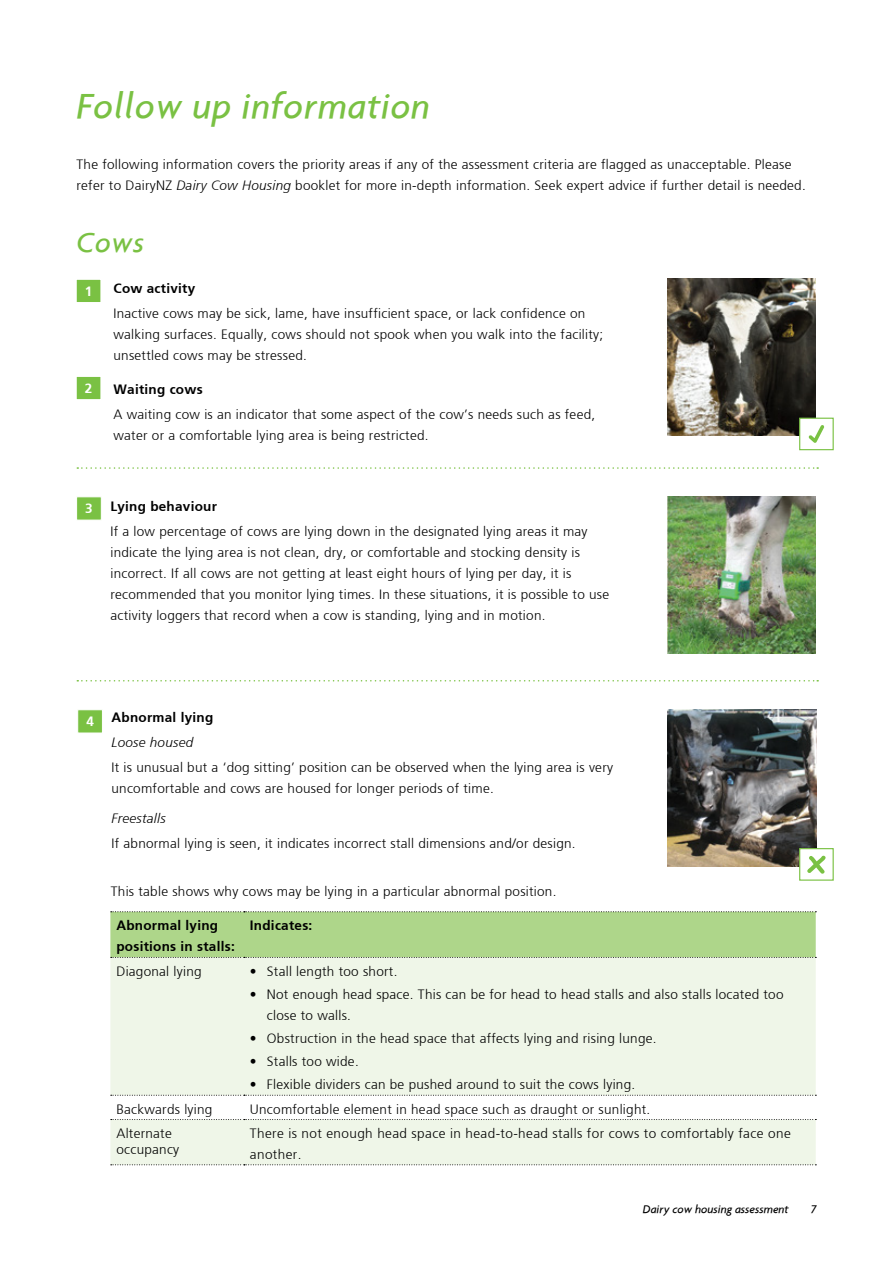
<style>
.page{position:relative;width:893px;height:1263px;background:#fff}
.page>*{position:absolute;margin:0;border:0;box-sizing:border-box;transform-origin:0 0}
.t1{font:italic 500 37.5px "Agenda";letter-spacing:.02em;color:#7ac143}
.t2{font:italic 500 30px "Agenda";color:#7ac143}
.t3{font:300 13.5px/21px "Frutiger";letter-spacing:.02em;color:#000}
.t4{font:700 13.5px/21px "Frutiger";letter-spacing:.02em;color:#000}
.t5{font:italic 300 13.5px "Frutiger";letter-spacing:.02em;color:#000}
.t6{font:700 13.5px "Frutiger";color:#fff}
.t7{font:italic 500 12px "Agenda";color:#000}
.s1{font-style:italic}
</style>
<div class="page">
<img style="left:667px;top:709px;width:149px;height:157px">
<div style="left:77px;top:709px;width:26px;height:24px;background:#7ac143;border:1px solid #fff"></div>
<svg style="left:110px;top:958px;width:706px;height:207px;background:#f0f6ea"></svg>
<div style="left:110px;top:911px;width:706px;height:47px;background:#aed68a"></div>
<svg style="left:111px;top:1095px;width:705px;height:1px"></svg>
<svg style="left:111px;top:1119px;width:705px;height:1px"></svg>
<svg style="left:111px;top:1164px;width:705px;height:1px"></svg>
<img style="left:667px;top:279px;width:149px;height:157px">
<div style="left:76px;top:279px;width:25px;height:24px;background:#7ac143;border:1px solid #fff"></div>
<div style="left:76px;top:376px;width:25px;height:24px;background:#7ac143;border:1px solid #fff"></div>
<svg style="left:77px;top:467px;width:741px;height:2px"></svg>
<img style="left:667px;top:497px;width:149px;height:156px">
<div style="left:76px;top:496px;width:26px;height:24px;background:#7ac143;border:1px solid #fff"></div>
<svg style="left:77px;top:680px;width:741px;height:1px"></svg>
<div style="left:799px;top:418px;width:35px;height:32px;background:#fff;border:1px solid #7ac143"></div>
<svg style="left:808px;top:425px;width:16px;height:18px"></svg>
<div style="left:799px;top:848px;width:35px;height:33px;background:#fff;border:1px solid #7ac143"></div>
<svg style="left:807px;top:856px;width:19px;height:18px"></svg>
<h1 class="t1" style="left:77px;top:84px;width:355px">Follow up information</h1>
<p class="t3" style="left:77px;top:154px;width:731px">The following information covers the priority areas if any of the assessment criteria are flagged as unacceptable. Please refer to DairyNZ <span class="s1">Dairy Cow Housing</span> booklet for more in-depth information. Seek expert advice if further detail is needed.</p>
<h2 class="t2" style="left:77px;top:224px;width:69px">Cows</h2>
<p class="t6" style="left:85px;top:283px;width:9px">1</p>
<p class="t6" style="left:85px;top:380px;width:9px">2</p>
<p class="t4" style="left:114px;top:277px;width:83px">Cow activity</p>
<p class="t3" style="left:114px;top:303px;width:491px">Inactive cows may be sick, lame, have insufficient space, or lack confidence on walking surfaces. Equally, cows should not spook when you walk into the facility; unsettled cows may be stressed.</p>
<p class="t4" style="left:114px;top:378px;width:91px">Waiting cows</p>
<p class="t3" style="left:114px;top:404px;width:483px">A waiting cow is an indicator that some aspect of the cow’s needs such as feed, water or a comfortable lying area is being restricted.</p>
<p class="t6" style="left:85px;top:500px;width:9px">3</p>
<p class="t4" style="left:110px;top:495px;width:108px">Lying behaviour</p>
<p class="t3" style="left:110px;top:521px;width:500px">If a low percentage of cows are lying down in the designated lying areas it may indicate the lying area is not clean, dry, or comfortable and stocking density is incorrect. If all cows are not getting at least eight hours of lying per day, it is recommended that you monitor lying times. In these situations, it is possible to use activity loggers that record when a cow is standing, lying and in motion.</p>
<p class="t6" style="left:86px;top:713px;width:9px">4</p>
<p class="t4" style="left:111px;top:707px;width:103px">Abnormal lying</p>
<p class="t5" style="left:111px;top:735px;width:83px">Loose housed</p>
<p class="t3" style="left:111px;top:757px;width:503px">It is unusual but a ‘dog sitting’ position can be observed when the lying area is very uncomfortable and cows are housed for longer periods of time.</p>
<p class="t5" style="left:111px;top:811px;width:56px">Freestalls</p>
<p class="t3" style="left:111px;top:833px;width:466px">If abnormal lying is seen, it indicates incorrect stall dimensions and/or design.</p>
<p class="t3" style="left:111px;top:881px;width:447px">This table shows why cows may be lying in a particular abnormal position.</p>
<p class="t4" style="left:116px;top:915px;width:120px">Abnormal lying positions in stalls:</p>
<p class="t4" style="left:250px;top:915px;width:64px">Indicates:</p>
<p class="t3" style="left:116px;top:961px;width:87px">Diagonal lying</p>
<p class="t3" style="left:250px;top:961px;width:149px">• Stall length too short.</p>
<p class="t3" style="left:267px;top:984px;width:518px;text-indent:-17px">• Not enough head space. This can be for head to head stalls and also stalls located too close to walls.</p>
<p class="t3" style="left:250px;top:1028px;width:408px">• Obstruction in the head space that affects lying and rising lunge.</p>
<p class="t3" style="left:250px;top:1051px;width:110px">• Stalls too wide.</p>
<p class="t3" style="left:250px;top:1074px;width:387px">• Flexible dividers can be pushed around to suit the cows lying.</p>
<p class="t3" style="left:116px;top:1098px;width:98px">Backwards lying</p>
<p class="t3" style="left:250px;top:1098px;width:402px">Uncomfortable element in head space such as draught or sunlight.</p>
<p class="t3" style="left:116px;top:1125px;width:64px;line-height:16.2px">Alternate occupancy</p>
<p class="t3" style="left:250px;top:1123px;width:542px">There is not enough head space in head-to-head stalls for cows to comfortably face one another.</p>
<p class="t7" style="left:643px;top:1201px;width:147px">Dairy cow housing assessment</p>
<p class="t7" style="left:811px;top:1201px;width:7px">7</p>
</div>
